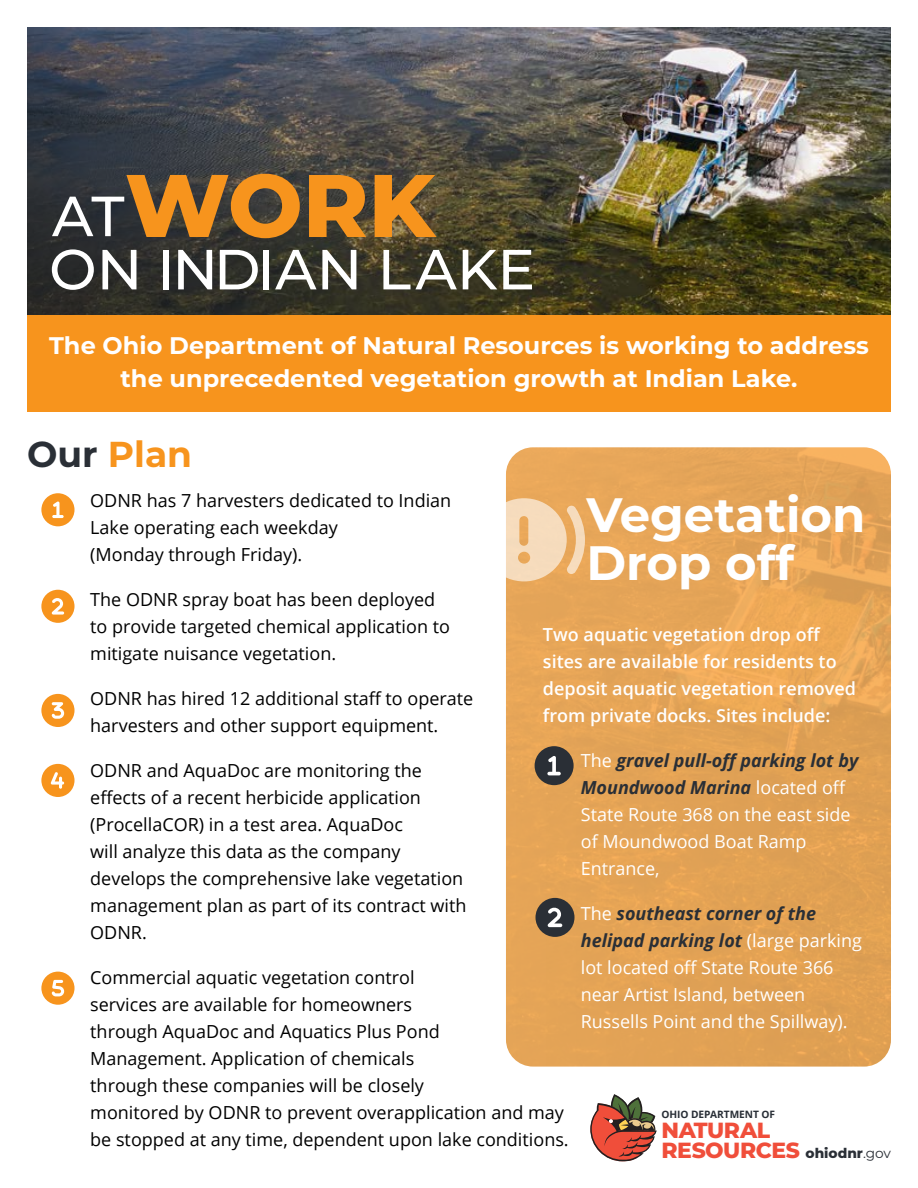
<style>
.page{position:relative;width:918px;height:1188px;background:#fff}
.page>*{position:absolute;margin:0;border:0;box-sizing:border-box;transform-origin:0 0}
.t1{font:800 88.65px "Montserrat";color:#f7941d}
.t2{font:500 56.4px/53.2px "Montserrat";color:#fff}
.t3{font:700 48.15px/48.4px "Montserrat";color:#fff}
.t4{font:700 36px "Montserrat";color:#f7941d}
.t5{font:700 24px/33px "Montserrat";color:#fff;text-align:center}
.t6{font:800 21.9px/19.6px "Montserrat";letter-spacing:-.02em;color:#f04e3a}
.t7{font:18px/27px "Open Sans";color:#000101}
.t8{font:18px/27px "Open Sans";color:#fff}
.t9{font:600 18px/27px "Open Sans";color:#fff}
.t10{font:700 10.2px "Open Sans";letter-spacing:-.005em;color:#282e36}
.s1{color:#2a2f36}
.s2{font-weight:700;font-style:italic;color:#2a2f36}
.s3{font-size:13.8px;color:#2a2f36}
.s4{font-weight:400;font-size:13.8px;color:#2a2f36}
</style>
<div class="page">
<img style="left:27px;top:27px;width:864px;height:288px">
<div style="left:27px;top:315px;width:864px;height:96px;background:#f7941d"></div>
<svg style="left:590px;top:1094px;width:67px;height:67px"></svg>
<svg style="left:41px;top:972px;width:34px;height:33px"></svg>
<svg style="left:41px;top:764px;width:34px;height:33px"></svg>
<svg style="left:41px;top:694px;width:34px;height:33px"></svg>
<svg style="left:41px;top:590px;width:34px;height:33px"></svg>
<svg style="left:41px;top:493px;width:34px;height:33px"></svg>
<img style="left:506px;top:447px;width:385px;height:620px">
<svg style="left:536px;top:898px;width:38px;height:39px"></svg>
<svg style="left:535px;top:746px;width:39px;height:39px;background:#63584c"></svg>
<svg style="left:506px;top:498px;width:79px;height:83px;background:#f1cb9d"></svg>
<h1 class="t1" style="left:125px;top:141px;width:312px">WORK</h1>
<h2 class="t2" style="left:49px;top:187px;width:488px">AT<br>ON INDIAN LAKE</h2>
<h3 class="t5" style="left:49px;top:328px;width:821px">The Ohio Department of Natural Resources is working to address the unprecedented vegetation growth at Indian Lake.</h3>
<h3 class="t4" style="left:27px;top:428px;width:167px"><span class="s1">Our</span> Plan</h3>
<p class="t7" style="left:90px;top:486px;width:363px">ODNR has 7 harvesters dedicated to Indian<br>Lake operating each weekday<br>(Monday through Friday).</p>
<p class="t7" style="left:90px;top:585px;width:361px">The ODNR spray boat has been deployed to provide targeted chemical application to mitigate nuisance vegetation.</p>
<p class="t7" style="left:90px;top:684px;width:385px">ODNR has hired 12 additional staff to operate harvesters and other support equipment.</p>
<p class="t7" style="left:90px;top:756px;width:378px">ODNR and AquaDoc are monitoring the effects of a recent herbicide application (ProcellaCOR) in a test area. AquaDoc<br>will analyze this data as the company develops the comprehensive lake vegetation management plan as part of its contract with ODNR.</p>
<p class="t7" style="left:90px;top:964px;width:480px">Commercial aquatic vegetation control<br>services are available for homeowners<br>through AquaDoc and Aquatics Plus Pond<br>Management. Application of chemicals<br>through these companies will be closely<br>monitored by ODNR to prevent overapplication and may be stopped at any time, dependent upon lake conditions.</p>
<h3 class="t3" style="left:586px;top:488px;width:281px">Vegetation<br>Drop off</h3>
<p class="t9" style="left:543px;top:620px;width:315px">Two aquatic vegetation drop off sites are available for residents to deposit aquatic vegetation removed from private docks. Sites include:</p>
<p class="t8" style="left:581px;top:746px;width:279px;text-indent:-27px">• The <span class="s2">gravel pull-off parking lot by<br>Moundwood Marina</span> located off<br>State Route 368 on the east side of Moundwood Boat Ramp<br>Entrance,</p>
<p class="t8" style="left:581px;top:899px;width:283px;text-indent:-27px">• The <span class="s2">southeast corner of the helipad parking lot</span> (large parking lot located off State Route 366 near Artist Island, between<br>Russells Point and the Spillway).</p>
<p class="t10" style="left:661px;top:1107px;width:115px">OHIO DEPARTMENT OF</p>
<p class="t6" style="left:661px;top:1119px;width:231px">NATURAL<br>RESOURCES <span class="s3">ohiodnr</span><span class="s4">.gov</span></p>
</div>
